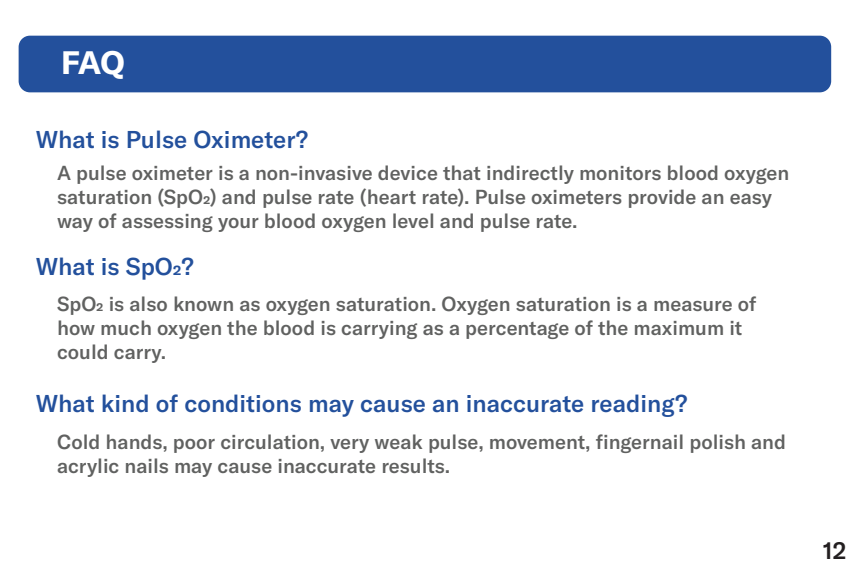
<style>
.page{position:relative;width:851px;height:567px;background:#fff}
.page>*{position:absolute;margin:0;border:0;box-sizing:border-box;transform-origin:0 0}
.t1{font:700 32px "GT America";color:#fff}
.t2{font:500 24px "GT America";color:#23509c}
.t3{font:500 24px "GT America";color:#231f20}
.t4{font:500 20px/24px "GT America";color:#606160}
</style>
<div class="page">
<div style="left:19px;top:36px;width:812px;height:56px;background:#23509c;border-radius:11px"></div>
<h1 class="t1" style="left:61px;top:43px;width:65px">FAQ</h1>
<p class="t2" style="left:36px;top:125px;width:274px">What is Pulse Oximeter?</p>
<p class="t4" style="left:57px;top:161px;width:733px">A pulse oximeter is a non-invasive device that indirectly monitors blood oxygen saturation (SpO2) and pulse rate (heart rate). Pulse oximeters provide an easy way of assessing your blood oxygen level and pulse rate.</p>
<p class="t2" style="left:36px;top:252px;width:159px">What is SpO2?</p>
<p class="t4" style="left:57px;top:292px;width:701px">SpO2 is also known as oxygen saturation. Oxygen saturation is a measure of how much oxygen the blood is carrying as a percentage of the maximum it could carry.</p>
<p class="t2" style="left:36px;top:389px;width:653px">What kind of conditions may cause an inaccurate reading?</p>
<p class="t4" style="left:57px;top:430px;width:730px">Cold hands, poor circulation, very weak pulse, movement, fingernail polish and acrylic nails may cause inaccurate results.</p>
<p class="t3" style="left:822px;top:536px;width:25px">12</p>
</div>
